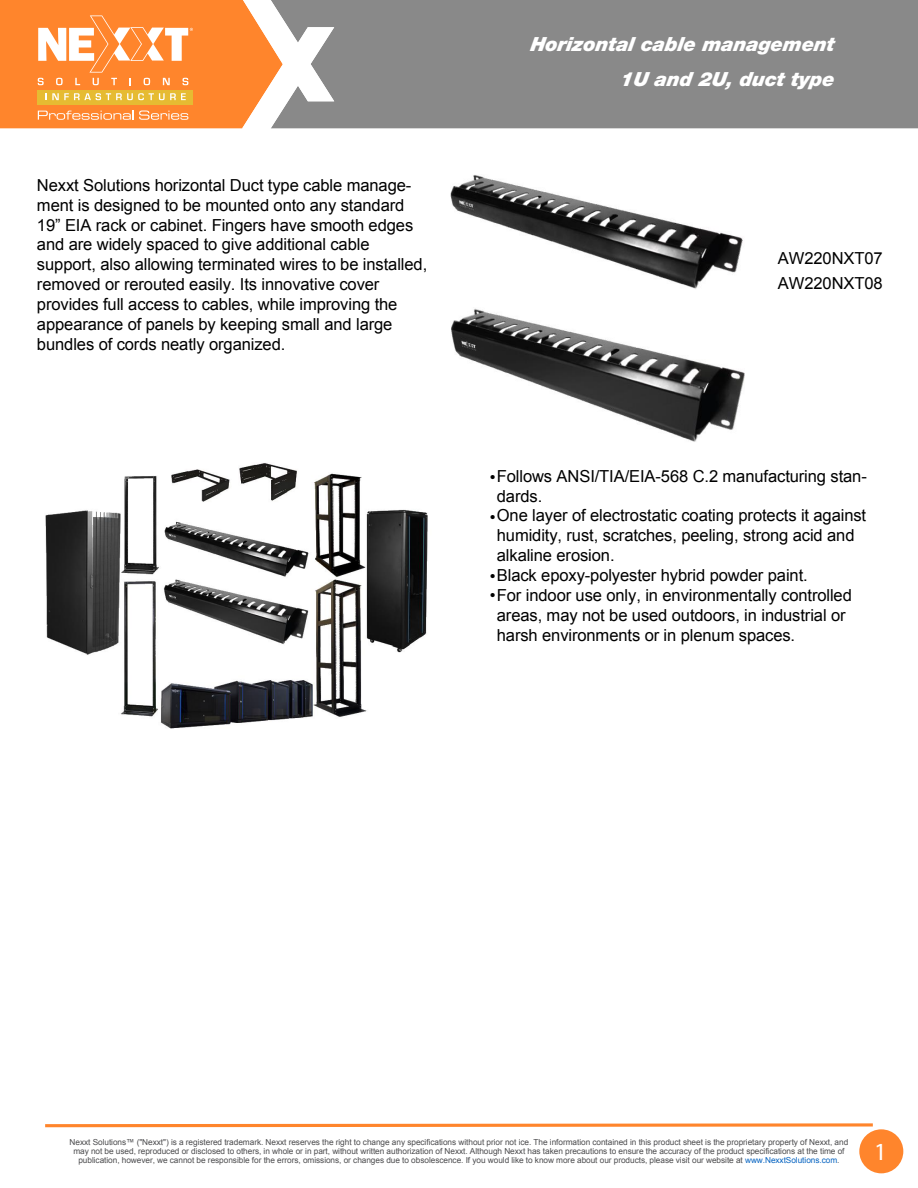
<style>
.page{position:relative;width:918px;height:1188px;background:#fff}
.page>*{position:absolute;margin:0;border:0;box-sizing:border-box;transform-origin:0 0}
.t1{font:24.75px "Myriad Pro";color:#fff}
.t2{font:italic 900 19.5px/35.2px "Helvetica Neue LT Std";color:#fff;text-align:right}
.t3{font:16.5px/19.8px "Arial";letter-spacing:-.005em;color:#000}
.t4{font:8.25px/9px "Arial";letter-spacing:-.005em;color:#4c4c4e;text-align:center}
.s1{color:#0563c1}
</style>
<div class="page">
<div style="left:334px;top:0;width:584px;height:128px;background:#898989"></div>
<svg style="left:45px;top:1123px;width:828px;height:4px;background:#ffa05b"></svg>
<div style="left:859px;top:1129px;width:44px;height:44px;background:#ff852c;border-radius:50%"></div>
<img style="left:450px;top:175px;width:293px;height:114px">
<img style="left:451px;top:308px;width:294px;height:134px">
<img style="left:45px;top:463px;width:383px;height:266px">
<svg style="left:0;top:0;width:334px;height:128px"></svg>
<p class="t3" style="left:37px;top:175px;width:392px">Nexxt Solutions horizontal Duct type cable manage&shy;ment is designed to be mounted onto any standard 19” EIA rack or cabinet. Fingers have smooth edges and are widely spaced to give additional cable support, also allowing terminated wires to be installed, removed or rerouted easily. Its innovative cover provides full access to cables, while improving the appearance of panels by keeping small and large bundles of cords neatly organized.</p>
<p class="t2" style="left:530px;top:26px;width:309px">Horizontal cable management<br>1U and 2U, duct type</p>
<p class="t3" style="left:778px;top:246px;width:106px;line-height:25.5px">AW220NXT07<br>AW220NXT08</p>
<p class="t3" style="left:497px;top:466px;width:372px;text-indent:-7px">•Follows ANSI/TIA/EIA-568 C.2 manufacturing stan&shy;dards.</p>
<p class="t3" style="left:497px;top:506px;width:371px;text-indent:-7px">•One layer of electrostatic coating protects it against humidity, rust, scratches, peeling, strong acid and alkaline erosion.</p>
<p class="t3" style="left:490px;top:566px;width:319px">•Black epoxy-polyester hybrid powder paint.</p>
<p class="t3" style="left:497px;top:585px;width:357px;text-indent:-7px">•For indoor use only, in environmentally controlled areas, may not be used outdoors, in industrial or harsh environments or in plenum spaces.</p>
<p class="t4" style="left:70px;top:1138px;width:780px">Nexxt Solutions™ ("Nexxt") is a registered trademark. Nexxt reserves the right to change any specifications without prior not ice. The information contained in this product sheet is the proprietary property of Nexxt, and may not be used, reproduced or disclosed to others, in whole or in part, without written authorization of Nexxt. Although Nexxt has taken precautions to ensure the accuracy of the product specifications at the time of publication, however, we cannot be responsible for the errors, omissions, or changes due to obsolescence. If you would like to know more about our products, please visit our website at <span class="s1">www.NexxtSolutions.com</span>.</p>
<h1 class="t1" style="left:874px;top:1136px;width:14px">1</h1>
</div>
